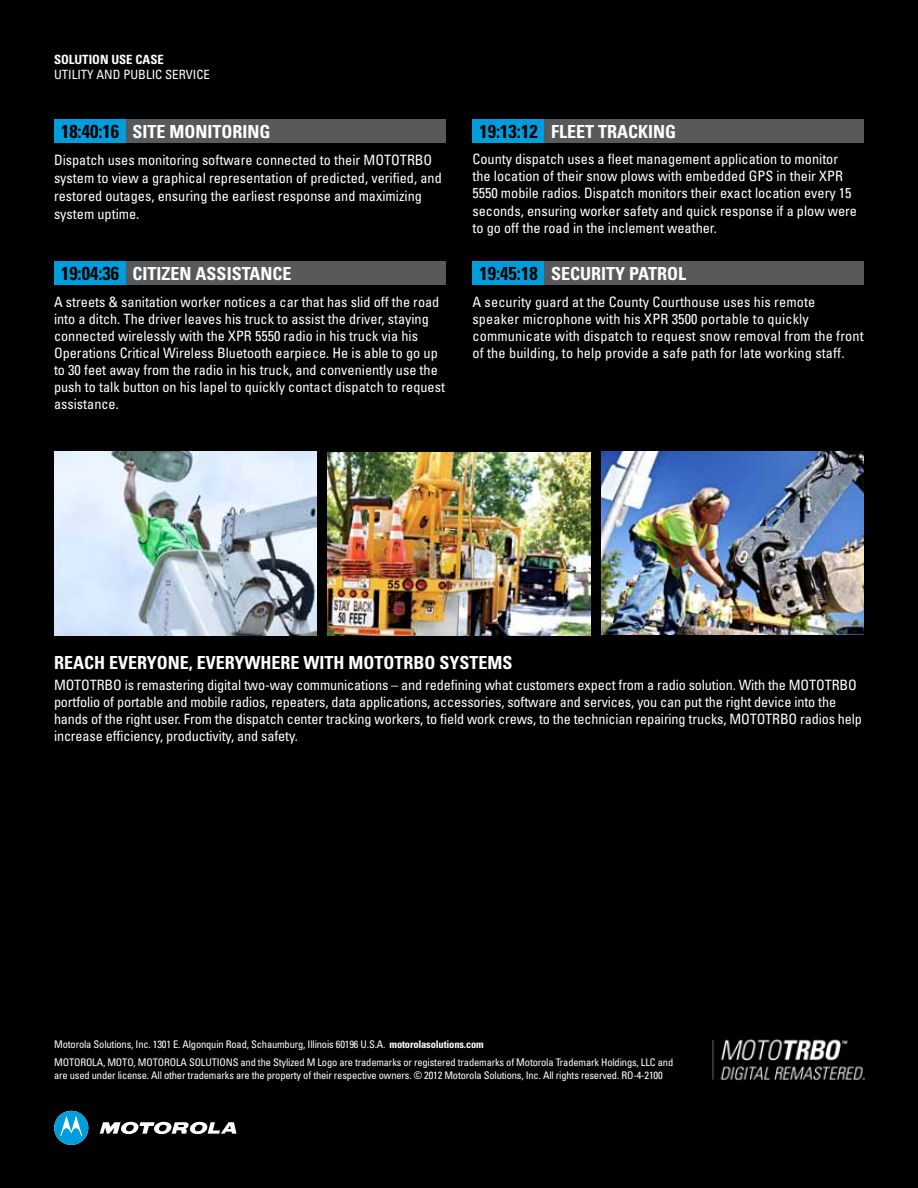
<style>
.page{position:relative;width:918px;height:1188px;background:#000}
.page>*{position:absolute;margin:0;border:0;box-sizing:border-box;transform-origin:0 0}
.t1{font:700 condensed 18px "Univers";color:#fff}
.t2{font:condensed 14.25px/17.1px "Univers";color:#fff}
.t3{font:condensed 12.75px "Univers";color:#fff}
.t4{font:700 condensed 12.75px "Univers";color:#fff}
.t5{font:condensed 10.5px/17.7px "Univers";letter-spacing:-.015em;color:#fff}
.s1{font-size:18.75px;color:#000}
.s2{font-weight:700}
</style>
<div class="page">
<img style="left:54px;top:451px;width:262px;height:184px">
<img style="left:328px;top:452px;width:262px;height:183px">
<img style="left:602px;top:451px;width:262px;height:184px">
<div style="left:54px;top:261px;width:72px;height:24px;background:#009ddc"></div>
<div style="left:126px;top:261px;width:320px;height:24px;background:#58595b"></div>
<div style="left:472px;top:119px;width:73px;height:23px;background:#009ddc"></div>
<div style="left:545px;top:119px;width:319px;height:23px;background:#58595b"></div>
<div style="left:472px;top:261px;width:73px;height:24px;background:#009ddc"></div>
<div style="left:545px;top:261px;width:319px;height:24px;background:#58595b"></div>
<svg style="left:54px;top:1111px;width:34px;height:34px"></svg>
<svg style="left:100px;top:1122px;width:136px;height:13px"></svg>
<img style="left:712px;top:1039px;width:153px;height:42px">
<div style="left:54px;top:119px;width:72px;height:23px;background:#009ddc"></div>
<div style="left:126px;top:119px;width:320px;height:23px;background:#58595b"></div>
<p class="t4" style="left:54px;top:52px;width:111px">SOLUTION USE CASE</p>
<p class="t3" style="left:54px;top:67px;width:14px">Utilit</p>
<p class="t3" style="left:87px;top:67px;width:44px">y and public</p>
<p class="t3" style="left:165px;top:67px;width:46px">service</p>
<p class="t1" style="left:61px;top:120px;width:211px"><span class="s1">18:40:16</span> SITE MONITORING</p>
<p class="t2" style="left:54px;top:150px;width:389px;line-height:18px">Dispatch uses monitoring software connected to their MOTOTRBO system to view a graphical representation of predicted, verified, and restored outages, ensuring the earliest response and maximizing system uptime.</p>
<p class="t1" style="left:61px;top:263px;width:232px"><span class="s1">19:04:36</span> CITIZEN ASSISTANCE</p>
<p class="t2" style="left:54px;top:293px;width:393px">A streets &amp; sanitation worker notices a car that has slid off the road into a ditch. The driver leaves his truck to assist the driver, staying connected wirelessly with the XPR 5550 radio in his truck via his Operations Critical Wireless Bluetooth earpiece. He is able to go up to 30 feet away from the radio in his truck, and conveniently use the push to talk button on his lapel to quickly contact dispatch to request assistance.</p>
<p class="t1" style="left:480px;top:120px;width:198px"><span class="s1">19:13:12</span> FLEET TRACKING</p>
<p class="t2" style="left:472px;top:150px;width:386px">County dispatch uses a fleet management application to monitor the location of their snow plows with embedded GPS in their XPR 5550 mobile radios. Dispatch monitors their exact location every 15 seconds, ensuring worker safety and quick response if a plow were to go off the road in the inclement weather.</p>
<p class="t1" style="left:480px;top:263px;width:208px"><span class="s1">19:45:18</span> SECURITY PATROL</p>
<p class="t2" style="left:472px;top:293px;width:393px">A security guard at the County Courthouse uses his remote speaker microphone with his XPR 3500 portable to quickly communicate with dispatch to request snow removal from the front of the building, to help provide a safe path for late working staff.</p>
<p class="t1" style="left:54px;top:652px;width:460px">REACH EVERYONE, EVERYWHERE WITH MOTOTRBO SYSTEMS</p>
<p class="t2" style="left:54px;top:676px;width:810px">MOTOTRBO is remastering digital two-way communications – and redefining what customers expect from a radio solution. With the MOTOTRBO portfolio of portable and mobile radios, repeaters, data applications, accessories, software and services, you can put the right device into the hands of the right user. From the dispatch center tracking workers, to field work crews, to the technician repairing trucks, MOTOTRBO radios help increase efficiency, productivity, and safety.</p>
<p class="t5" style="left:54px;top:1035px;width:621px">Motorola Solutions, Inc. 1301 E. Algonquin Road, Schaumburg, Illinois 60196 U.S.A. <span class="s2">motorolasolutions.com<br></span>MOTOROLA, MOTO, MOTOROLA SOLUTIONS and the Stylized M Logo are trademarks or registered trademarks of Motorola Trademark Holdings, LLC and</p>
<p class="t5" style="left:54px;top:1067px;width:610px">are used under license. All other trademarks are the property of their respective owners. © 2012 Motorola Solutions, Inc. All rights reserved. RO-4-2100</p>
</div>
